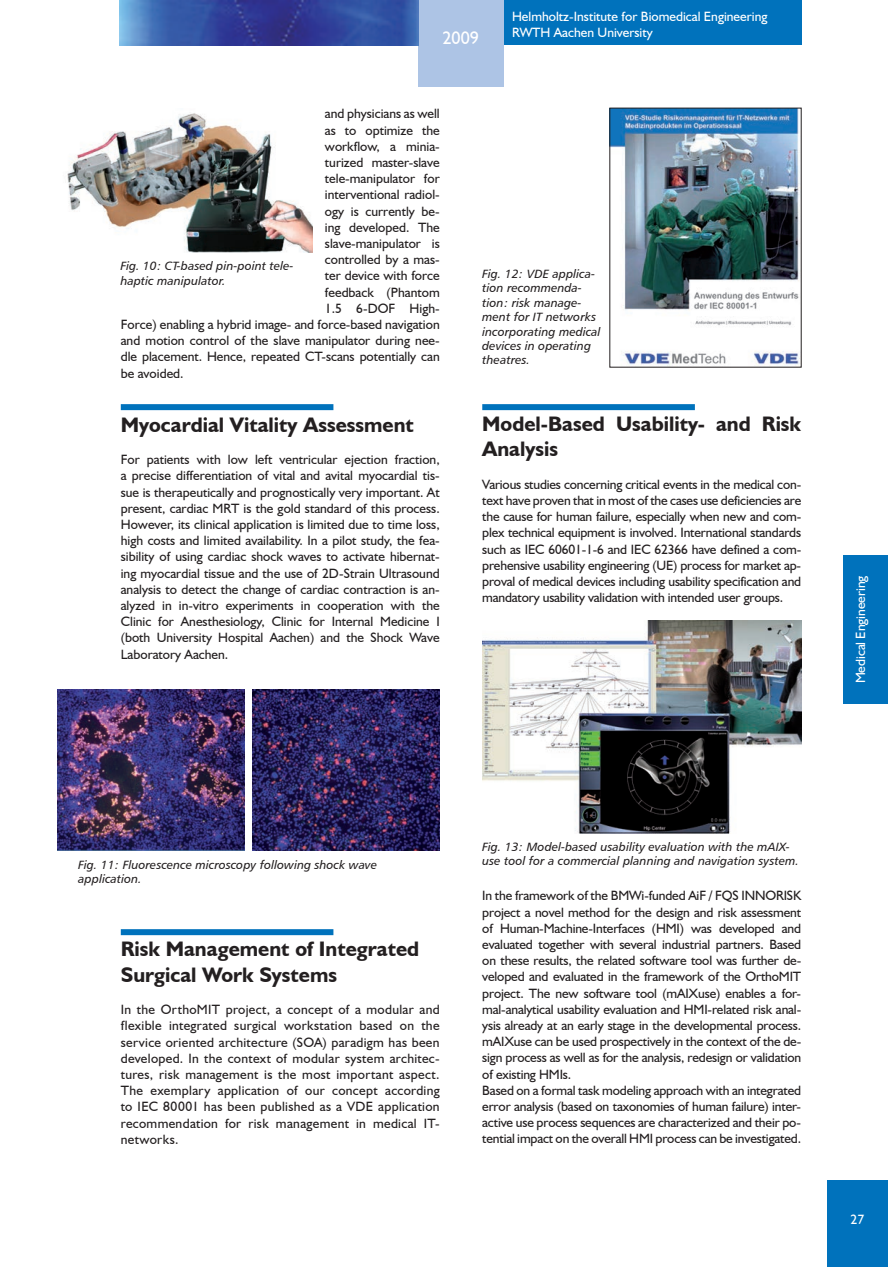
<style>
.page{position:relative;width:888px;height:1267px;background:#fff}
.page>*{position:absolute;margin:0;border:0;box-sizing:border-box;transform-origin:0 0}
.t1{font:700 21px/25.2px "Humanist 521 BT";color:#231f20}
.t2{font:18px "Humanist 521 BT";color:#fff}
.t3{font:13.5px/16.2px "Humanist 521 BT";letter-spacing:-.01em;color:#231f20;text-align:justify}
.t4{font:13.5px/16.2px "Humanist 521 BT";color:#fff}
.t5{font:12px/14.4px "Humanist 777 BT Italic B";color:#231f20}
</style>
<div class="page">
<div style="left:828px;top:1180px;width:60px;height:86px;background:#0072bc"></div>
<div style="left:121px;top:0;width:680px;height:44px;background:#0072bc"></div>
<div style="left:418px;top:0;width:85px;height:87px;background:#adc4e5"></div>
<img style="left:120px;top:0;width:298px;height:46px">
<div style="left:121px;top:404px;width:212px;height:6px;background:#0072bc"></div>
<div style="left:844px;top:554px;width:44px;height:149px;background:#0072bc"></div>
<img style="left:67px;top:113px;width:245px;height:140px">
<div style="left:121px;top:929px;width:212px;height:6px;background:#0072bc"></div>
<img style="left:612px;top:110px;width:187px;height:255px">
<div style="left:482px;top:404px;width:213px;height:6px;background:#0072bc"></div>
<img style="left:482px;top:620px;width:319px;height:213px">
<img style="left:57px;top:689px;width:187px;height:161px">
<img style="left:253px;top:689px;width:187px;height:161px">
<h2 class="t2" style="left:442px;top:26px;width:38px">2009</h2>
<p class="t4" style="left:512px;top:8px;width:257px">Helmholtz-Institute for Biomedical Engineering<br>RWTH Aachen University</p>
<p class="t3" style="left:325px;top:105px;width:116px">and physicians as well</p>
<p class="t3" style="left:325px;top:122px;width:116px">as to optimize the</p>
<p class="t3" style="left:325px;top:138px;width:116px">workflow, a minia-</p>
<p class="t3" style="left:325px;top:154px;width:116px">turized master-slave</p>
<p class="t3" style="left:325px;top:170px;width:116px">tele-manipulator for</p>
<p class="t3" style="left:325px;top:186px;width:116px">interventional radiol-</p>
<p class="t3" style="left:325px;top:203px;width:116px">ogy is currently be-</p>
<p class="t3" style="left:325px;top:219px;width:116px">ing developed. The</p>
<p class="t3" style="left:325px;top:235px;width:116px">slave-manipulator is</p>
<p class="t3" style="left:325px;top:251px;width:116px">controlled by a mas-</p>
<p class="t3" style="left:325px;top:267px;width:116px">ter device with force</p>
<p class="t3" style="left:325px;top:284px;width:116px">feedback (Phantom</p>
<p class="t3" style="left:325px;top:300px;width:116px">1.5 6-DOF High-</p>
<p class="t3" style="left:121px;top:316px;width:320px">Force) enabling a hybrid image- and force-based navigation</p>
<p class="t3" style="left:121px;top:332px;width:320px">and motion control of the slave manipulator during nee-</p>
<p class="t3" style="left:121px;top:348px;width:320px">dle placement. Hence, repeated CT-scans potentially can</p>
<p class="t3" style="left:121px;top:365px;width:64px">be avoided.</p>
<h1 class="t1" style="left:121px;top:411px;width:295px">Myocardial Vitality Assessment</h1>
<p class="t3" style="left:121px;top:451px;width:320px">For patients with low left ventricular ejection fraction, a precise differentiation of vital and avital myocardial tis&shy;sue is therapeutically and prognostically very important. At present, cardiac MRT is the gold standard of this process.<br>However, its clinical application is limited due to time loss, high costs and limited availability. In a pilot study, the fea&shy;sibility of using cardiac shock waves to activate hibernat&shy;ing myocardial tissue and the use of 2D-Strain Ultrasound analysis to detect the change of cardiac contraction is an&shy;alyzed in in-vitro experiments in cooperation with the Clinic for Anesthesiology, Clinic for Internal Medicine I (both University Hospital Aachen) and the Shock Wave Laboratory Aachen.</p>
<p class="t5" style="left:120px;top:259px;width:175px">Fig. 10: CT-based pin-point tele&shy;haptic manipulator.</p>
<p class="t5" style="left:482px;top:266px;width:120px">Fig. 12: VDE applica&shy;tion recommenda&shy;tion: risk manage&shy;ment for IT networks incorporating medical devices in operating theatres.</p>
<h1 class="t1" style="left:482px;top:411px;width:320px">Model-Based Usability- and Risk<br>Analysis</h1>
<p class="t3" style="left:482px;top:475px;width:320px">Various studies concerning critical events in the medical con&shy;text have proven that in most of the cases use deficiencies are the cause for human failure, especially when new and com&shy;plex technical equipment is involved. International standards such as IEC 60601-1-6 and IEC 62366 have defined a com&shy;prehensive usability engineering (UE) process for market ap&shy;proval of medical devices including usability specification and mandatory usability validation with intended user groups.</p>
<p class="t4" style="left:852px;top:683px;width:109px;rotate:-90deg">Medical Engineering</p>
<p class="t5" style="left:78px;top:856px;width:300px">Fig. 11: Fluorescence microscopy following shock wave application.</p>
<h1 class="t1" style="left:121px;top:936px;width:300px">Risk Management of Integrated<br>Surgical Work Systems</h1>
<p class="t3" style="left:121px;top:1001px;width:320px">In the OrthoMIT project, a concept of a modular and flexible integrated surgical workstation based on the service oriented architecture (SOA) paradigm has been developed. In the context of modular system architec&shy;tures, risk management is the most important aspect.<br>The exemplary application of our concept according to IEC 80001 has been published as a VDE application recommendation for risk management in medical IT&shy;networks.</p>
<p class="t5" style="left:482px;top:839px;width:318px">Fig. 13: Model-based usability evaluation with the mAIX&shy;use tool for a commercial planning and navigation system.</p>
<p class="t3" style="left:482px;top:887px;width:320px;text-align:left">In the framework of the BMWi-funded AiF / FQS INNORISK project a novel method for the design and risk assessment of Human-Machine-Interfaces (HMI) was developed and evaluated together with several industrial partners. Based on these results, the related software tool was further de&shy;veloped and evaluated in the framework of the OrthoMIT project. The new software tool (mAIXuse) enables a for&shy;mal-analytical usability evaluation and HMI-related risk anal&shy;ysis already at an early stage in the developmental process. mAIXuse can be used prospectively in the context of the de&shy;sign process as well as for the analysis, redesign or validation of existing HMIs.<br>Based on a formal task modeling approach with an integrated error analysis (based on taxonomies of human failure) inter&shy;active use process sequences are characterized and their po&shy;tential impact on the overall HMI process can be investigated.</p>
<p class="t4" style="left:850px;top:1210px;width:15px">27</p>
</div>
